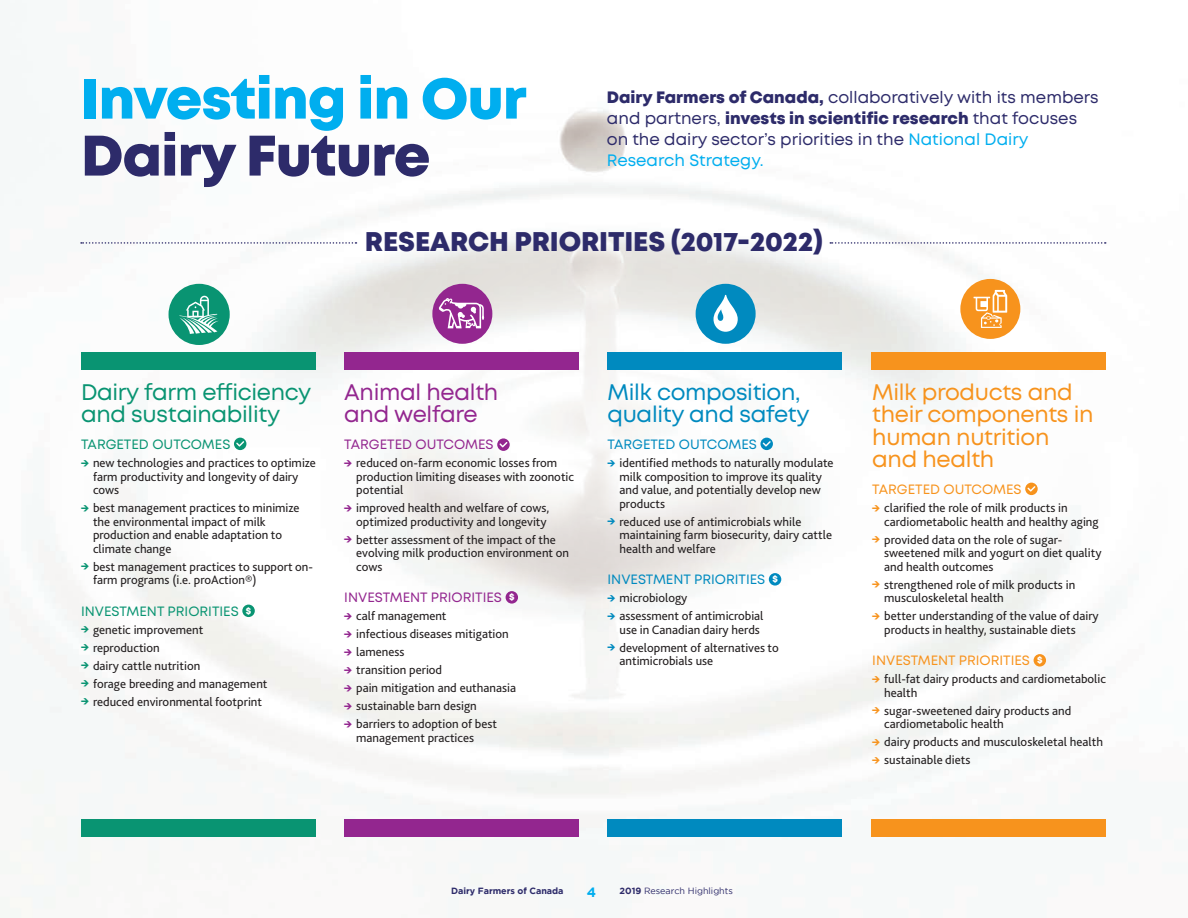
<style>
.page{position:relative;width:1188px;height:918px;background:#fff}
.page>*{position:absolute;margin:0;border:0;box-sizing:border-box;transform-origin:0 0}
.TITRE_1_texte{font:800 57px/57px "Mont";letter-spacing:-.015em;color:#00aeef}
.Titre_2_texte{font:800 27px "Mont";letter-spacing:-.005em;color:#2d2b6a}
.titre_future{font:22.5px/22.5px "Mont";letter-spacing:-.015em;color:#f7931d}
.titre_future-2{font:22.5px/22.5px "Mont";letter-spacing:-.015em;color:#099472}
.titre_future-3{font:22.5px/22.5px "Mont";letter-spacing:-.015em;color:#008abf}
.titre_future-4{font:22.5px/22.5px "Mont";letter-spacing:-.015em;color:#93268f}
.texte_présentation{font:16.5px/21px "Mont";color:#2d2b6a}
.target_titre{font:13.5px "Mont";color:#099472}
.target_titre-2{font:13.5px "Mont";color:#008abf}
.target_titre-3{font:13.5px "Mont";color:#f7931d}
.target_titre-4{font:13.5px "Mont";color:#93268f}
.t1{font:700 13.5px "Gotham";color:#00aeef}
.t2{font:12.75px/13.5px "Bliss 2";color:#231f20}
.t3{font:9px "Gotham";color:#2d2b6a}
.t4{font:700 9px "Gotham";letter-spacing:-.005em;color:#2d2b6a}
.t5{font:800 9px "Mont";color:#fff}
.s1{color:#2d2b6a}
.s2{font-weight:800}
.s3{color:#00aeef}
.s4{font-family:"Mini Pics International";font-size:7.5px;color:#099472}
.s5{font-family:"Mini Pics International";font-size:7.5px;color:#93268f}
.s6{font-family:"Mini Pics International";font-size:7.5px;color:#008abf}
.s7{font-family:"Mini Pics International";font-size:7.5px;color:#f7931d}
.s8{font-weight:700}
</style>
<div class="page">
<img style="left:4px;top:110px;width:1103px;height:721px">
<svg style="left:234px;top:438px;width:12px;height:12px"></svg>
<div style="left:242px;top:605px;width:13px;height:12px;background:#099472;border-radius:50%"></div>
<svg style="left:760px;top:438px;width:13px;height:12px"></svg>
<div style="left:769px;top:573px;width:12px;height:13px;background:#008abf;border-radius:50%"></div>
<svg style="left:1025px;top:483px;width:13px;height:12px"></svg>
<div style="left:1034px;top:654px;width:12px;height:13px;background:#f7931d;border-radius:50%"></div>
<svg style="left:497px;top:438px;width:13px;height:13px"></svg>
<div style="left:506px;top:591px;width:12px;height:13px;background:#93268f;border-radius:50%"></div>
<div style="left:432px;top:284px;width:60px;height:60px;background:#93268f;border-radius:50%"></div>
<svg style="left:437px;top:297px;width:48px;height:32px"></svg>
<div style="left:960px;top:279px;width:60px;height:60px;background:#f7931d;border-radius:50%"></div>
<svg style="left:974px;top:290px;width:33px;height:38px"></svg>
<div style="left:696px;top:284px;width:60px;height:60px;background:#008abf;border-radius:50%"></div>
<svg style="left:714px;top:295px;width:24px;height:37px"></svg>
<div style="left:169px;top:284px;width:61px;height:61px;background:#099472;border-radius:50%"></div>
<svg style="left:179px;top:295px;width:40px;height:39px"></svg>
<div style="left:81px;top:352px;width:235px;height:17px;background:#099472"></div>
<div style="left:344px;top:352px;width:235px;height:17px;background:#93268f"></div>
<div style="left:607px;top:352px;width:235px;height:17px;background:#008abf"></div>
<div style="left:871px;top:352px;width:235px;height:17px;background:#f7931d"></div>
<div style="left:81px;top:820px;width:235px;height:17px;background:#099472"></div>
<div style="left:344px;top:820px;width:235px;height:17px;background:#93268f"></div>
<div style="left:607px;top:820px;width:235px;height:17px;background:#008abf"></div>
<div style="left:871px;top:820px;width:235px;height:17px;background:#f7931d"></div>
<svg style="left:81px;top:242px;width:276px;height:2px"></svg>
<svg style="left:830px;top:242px;width:276px;height:2px"></svg>
<p class="TITRE_1_texte" style="left:81px;top:71px;width:447px">Investing in Our<br><span class="s1">Dairy Future</span></p>
<p class="texte_présentation" style="left:607px;top:87px;width:493px"><span class="s2">Dairy Farmers of Canada,</span> collaboratively with its members and partners, <span class="s2">invests in scientific research</span> that focuses on the dairy sector’s priorities in the <span class="s3">National Dairy Research Strategy.</span></p>
<p class="Titre_2_texte" style="left:365px;top:224px;width:460px">RESEARCH PRIORITIES (2017-2022)</p>
<p class="titre_future-2" style="left:81px;top:381px;width:232px">Dairy farm efficiency and sustainability</p>
<p class="target_titre" style="left:81px;top:436px;width:151px">TARGETED OUTCOMES</p>
<p class="t2" style="left:93px;top:456px;width:224px;text-indent:-12px"><span class="s4">E</span> new technologies and practices to optimize farm productivity and longevity of dairy cows</p>
<p class="t2" style="left:93px;top:501px;width:208px;text-indent:-12px"><span class="s4">E</span> best management practices to minimize the environmental impact of milk production and enable adaptation to climate change</p>
<p class="t2" style="left:93px;top:559px;width:222px;text-indent:-12px"><span class="s4">E</span> best management practices to support on&shy;farm programs (i.e. proAction®)</p>
<p class="target_titre" style="left:81px;top:602px;width:159px">INVESTMENT PRIORITIES</p>
<p class="t5" style="left:246px;top:605px;width:7px">$</p>
<p class="t2" style="left:81px;top:622px;width:124px"><span class="s4">E</span> genetic improvement</p>
<p class="t2" style="left:81px;top:640px;width:80px"><span class="s4">E</span> reproduction</p>
<p class="t2" style="left:81px;top:658px;width:121px"><span class="s4">E</span> dairy cattle nutrition</p>
<p class="t2" style="left:81px;top:676px;width:188px"><span class="s4">E</span> forage breeding and management</p>
<p class="t2" style="left:81px;top:694px;width:183px"><span class="s4">E</span> reduced environmental footprint</p>
<p class="titre_future-4" style="left:344px;top:381px;width:156px">Animal health and welfare</p>
<p class="target_titre-4" style="left:344px;top:436px;width:151px">TARGETED OUTCOMES</p>
<p class="t2" style="left:356px;top:456px;width:219px;text-indent:-12px"><span class="s5">E</span> reduced on-farm economic losses from production limiting diseases with zoonotic potential</p>
<p class="t2" style="left:344px;top:501px;width:207px;text-align:right"><span class="s5">E</span> improved health and welfare of cows, optimized productivity and longevity</p>
<p class="t2" style="left:356px;top:532px;width:214px;text-indent:-12px"><span class="s5">E</span> better assessment of the impact of the evolving milk production environment on cows</p>
<p class="target_titre-4" style="left:344px;top:589px;width:159px">INVESTMENT PRIORITIES</p>
<p class="t5" style="left:509px;top:591px;width:7px">$</p>
<p class="t2" style="left:344px;top:609px;width:104px"><span class="s5">E</span> calf management</p>
<p class="t2" style="left:344px;top:627px;width:166px"><span class="s5">E</span> infectious diseases mitigation</p>
<p class="t2" style="left:344px;top:645px;width:62px"><span class="s5">E</span> lameness</p>
<p class="t2" style="left:344px;top:663px;width:99px"><span class="s5">E</span> transition period</p>
<p class="t2" style="left:344px;top:681px;width:173px"><span class="s5">E</span> pain mitigation and euthanasia</p>
<p class="t2" style="left:344px;top:699px;width:134px"><span class="s5">E</span> sustainable barn design</p>
<p class="t2" style="left:356px;top:717px;width:142px;text-indent:-12px"><span class="s5">E</span> barriers to adoption of best management practices</p>
<p class="titre_future-3" style="left:608px;top:381px;width:204px">Milk composition, quality and safety</p>
<p class="target_titre-2" style="left:608px;top:436px;width:151px">TARGETED OUTCOMES</p>
<p class="t2" style="left:620px;top:456px;width:216px;text-indent:-12px"><span class="s6">E</span> identified methods to naturally modulate milk composition to improve its quality and value, and potentially develop new products</p>
<p class="t2" style="left:620px;top:514px;width:214px;text-indent:-12px"><span class="s6">E</span> reduced use of antimicrobials while maintaining farm biosecurity, dairy cattle health and welfare</p>
<p class="target_titre-2" style="left:608px;top:571px;width:159px">INVESTMENT PRIORITIES</p>
<p class="t5" style="left:772px;top:573px;width:7px">$</p>
<p class="t2" style="left:608px;top:591px;width:81px"><span class="s6">E</span> microbiology</p>
<p class="t2" style="left:608px;top:609px;width:158px;text-align:right"><span class="s6">E</span> assessment of antimicrobial use in Canadian dairy herds</p>
<p class="t2" style="left:620px;top:640px;width:161px;text-indent:-12px"><span class="s6">E</span> development of alternatives to antimicrobials use</p>
<p class="titre_future" style="left:872px;top:381px;width:223px">Milk products and their components in human nutrition and health</p>
<p class="target_titre-3" style="left:872px;top:481px;width:151px">TARGETED OUTCOMES</p>
<p class="t2" style="left:884px;top:501px;width:216px;text-indent:-12px"><span class="s7">E</span> clarified the role of milk products in cardiometabolic health and healthy aging</p>
<p class="t2" style="left:884px;top:532px;width:219px;text-indent:-12px"><span class="s7">E</span> provided data on the role of sugar&shy;sweetened milk and yogurt on diet quality and health outcomes</p>
<p class="t2" style="left:884px;top:577px;width:193px;text-indent:-12px"><span class="s7">E</span> strengthened role of milk products in musculoskeletal health</p>
<p class="t2" style="left:884px;top:609px;width:216px;text-indent:-12px"><span class="s7">E</span> better understanding of the value of dairy products in healthy, sustainable diets</p>
<p class="target_titre-3" style="left:872px;top:652px;width:159px">INVESTMENT PRIORITIES</p>
<p class="t5" style="left:1037px;top:654px;width:7px">$</p>
<p class="t2" style="left:884px;top:672px;width:223px;text-indent:-12px"><span class="s7">E</span> full-fat dairy products and cardiometabolic health</p>
<p class="t2" style="left:884px;top:703px;width:189px;text-indent:-12px"><span class="s7">E</span> sugar-sweetened dairy products and cardiometabolic health</p>
<p class="t2" style="left:872px;top:735px;width:232px"><span class="s7">E</span> dairy products and musculoskeletal health</p>
<p class="t2" style="left:872px;top:753px;width:100px"><span class="s7">E</span> sustainable diets</p>
<p class="t4" style="left:451px;top:886px;width:114px">Dairy Farmers of Canada</p>
<p class="t1" style="left:587px;top:884px;width:11px">4</p>
<p class="t3" style="left:620px;top:886px;width:115px"><span class="s8">2019</span> Research Highlights</p>
</div>
